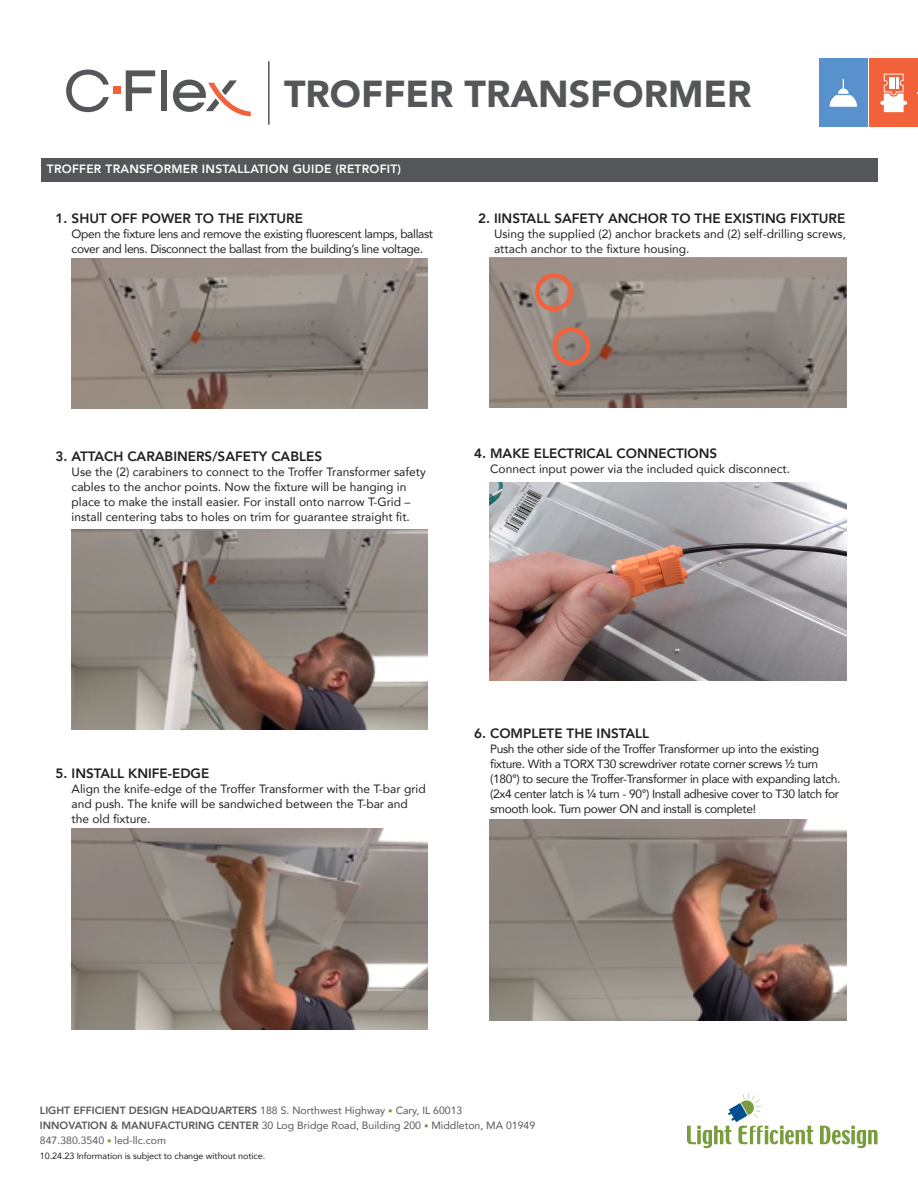
<style>
.page{position:relative;width:918px;height:1188px;background:#fff}
.page>*{position:absolute;margin:0;border:0;box-sizing:border-box;transform-origin:0 0}
.t1{font:900 37.5px "Avenir";color:#555659}
.t2{font:800 13.5px "Avenir";color:#231f20}
.t3{font:12px/15px "Avenir";color:#231f20}
.t4{font:12px/15px "Avenir";letter-spacing:-.03em;color:#231f20}
.t5{font:800 12px "Avenir";letter-spacing:.02em;color:#fff}
.t6{font:10.5px "Avenir";color:#555659}
.t7{font:9px "Avenir";letter-spacing:-.01em;color:#231f20}
.s1{font-weight:800}
.s2{font-size:9px;color:#799c3d}
</style>
<div class="page">
<svg style="left:820px;top:1126px;width:58px;height:22px"></svg>
<svg style="left:687px;top:1093px;width:126px;height:55px"></svg>
<hr style="left:268px;top:61px;width:2px;height:64px;background:#555659">
<div style="left:869px;top:59px;width:49px;height:68px;background:#f1623a"></div>
<div style="left:819px;top:59px;width:49px;height:68px;background:#5991cc"></div>
<svg style="left:830px;top:79px;width:27px;height:28px"></svg>
<svg style="left:880px;top:74px;width:27px;height:38px"></svg>
<svg style="left:66px;top:70px;width:43px;height:42px"></svg>
<svg style="left:126px;top:70px;width:29px;height:41px"></svg>
<div style="left:161px;top:70px;width:6px;height:41px;background:#555659"></div>
<svg style="left:173px;top:80px;width:78px;height:36px"></svg>
<div style="left:113px;top:87px;width:8px;height:7px;background:#f1623a"></div>
<div style="left:41px;top:159px;width:836px;height:23px;background:#555659"></div>
<img style="left:71px;top:259px;width:357px;height:150px">
<img style="left:71px;top:529px;width:356px;height:201px">
<img style="left:71px;top:828px;width:357px;height:201px">
<img style="left:490px;top:819px;width:356px;height:201px">
<img style="left:490px;top:257px;width:356px;height:150px">
<div style="left:535px;top:273px;width:38px;height:38px;border:4px solid #f1623a;border-radius:50%"></div>
<div style="left:552px;top:327px;width:38px;height:38px;border:4px solid #f1623a;border-radius:50%"></div>
<img style="left:490px;top:483px;width:356px;height:198px">
<p class="t1" style="left:284px;top:62px;width:469px">TROFFER TRANSFORMER</p>
<p class="t5" style="left:47px;top:160px;width:356px">TROFFER TRANSFORMER INSTALLATION GUIDE (RETROFIT)</p>
<p class="t2" style="left:56px;top:207px;width:249px">1. SHUT OFF POWER TO THE FIXTURE</p>
<p class="t4" style="left:72px;top:226px;width:363px">Open the fixture lens and remove the existing fluorescent lamps, ballast cover and lens. Disconnect the ballast from the building’s line voltage.</p>
<p class="t2" style="left:478px;top:207px;width:369px">2. IINSTALL SAFETY ANCHOR TO THE EXISTING FIXTURE</p>
<p class="t3" style="left:494px;top:226px;width:353px">Using the supplied (2) anchor brackets and (2) self-drilling screws, attach anchor to the fixture housing.</p>
<p class="t2" style="left:56px;top:446px;width:268px">3. ATTACH CARABINERS/SAFETY CABLES</p>
<p class="t3" style="left:72px;top:464px;width:356px">Use the (2) carabiners to connect to the Troffer Transformer safety cables to the anchor points. Now the fixture will be hanging in place to make the install easier. For install onto narrow T-Grid – install centering tabs to holes on trim for guarantee straight fit.</p>
<p class="t2" style="left:474px;top:443px;width:245px">4. MAKE ELECTRICAL CONNECTIONS</p>
<p class="t3" style="left:490px;top:461px;width:301px">Connect input power via the included quick disconnect.</p>
<p class="t2" style="left:56px;top:763px;width:155px">5. INSTALL KNIFE-EDGE</p>
<p class="t3" style="left:72px;top:781px;width:356px">Align the knife-edge of the Troffer Transformer with the T-bar grid and push. The knife will be sandwiched between the T-bar and the old fixture.</p>
<p class="t2" style="left:474px;top:723px;width:176px">6. COMPLETE THE INSTALL</p>
<p class="t4" style="left:490px;top:741px;width:352px">Push the other side of the Troffer Transformer up into the existing fixture. With a TORX T30 screwdriver rotate corner screws ½ turn (180°) to secure the Troffer-Transformer in place with expanding latch. (2x4 center latch is ¼ turn - 90°) Install adhesive cover to T30 latch for smooth look. Turn power ON and install is complete!</p>
<p class="t6" style="left:40px;top:1102px;width:424px"><span class="s1">LIGHT EFFICIENT DESIGN HEADQUARTERS</span> 188 S. Northwest Highway <span class="s2">•</span> Cary, IL 60013</p>
<p class="t6" style="left:40px;top:1117px;width:497px"><span class="s1">INNOVATION &amp; MANUFACTURING CENTER</span> 30 Log Bridge Road, Building 200 <span class="s2">•</span> Middleton, MA 01949</p>
<p class="t6" style="left:40px;top:1132px;width:128px">847.380.3540 <span class="s2">•</span> led-llc.com</p>
<p class="t7" style="left:40px;top:1149px;width:227px">10.24.23 Information is subject to change without notice.</p>
</div>
